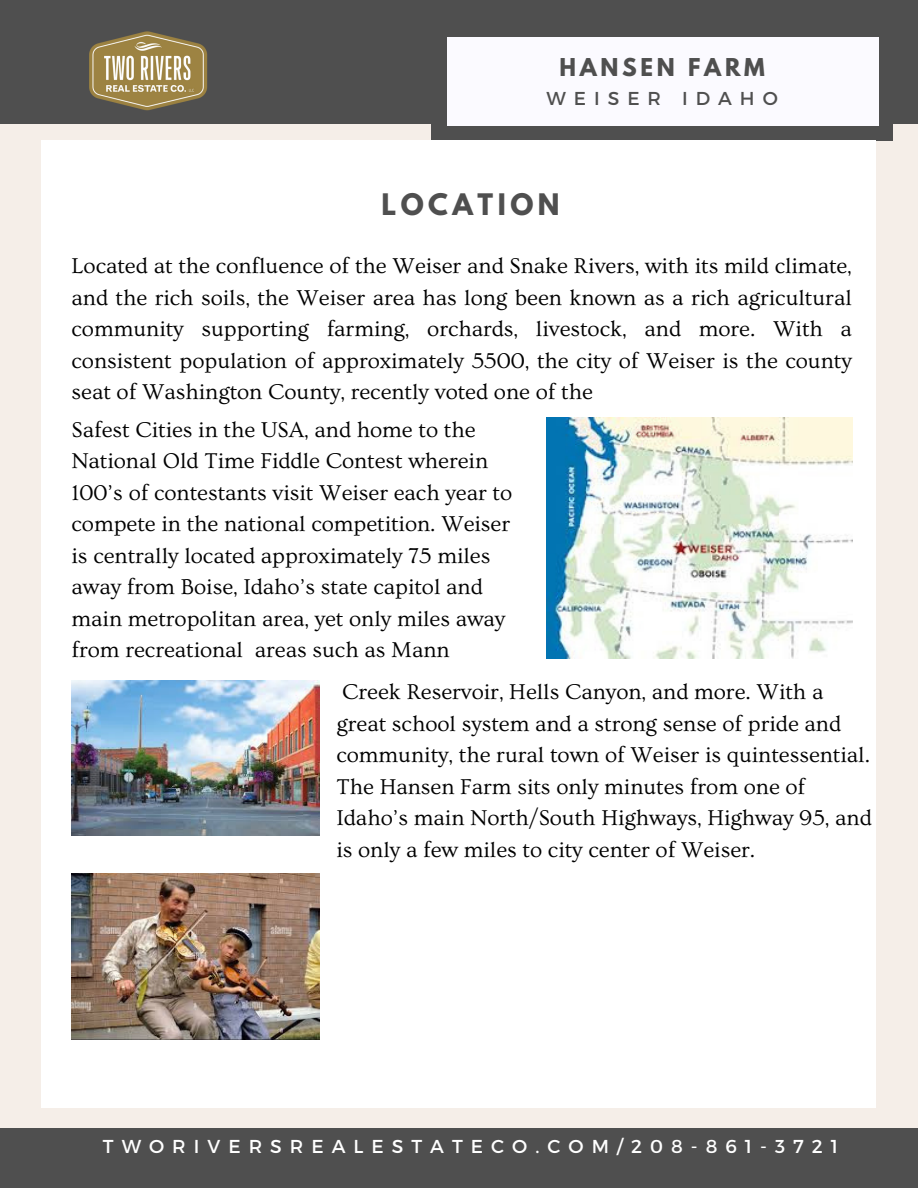
<style>
.page{position:relative;width:918px;height:1188px;background:#f5eee8}
.page>*{position:absolute;margin:0;border:0;box-sizing:border-box;transform-origin:0 0}
.t1{font:700 26.25px "League Spartan";letter-spacing:.17em;color:#4f4f4f}
.t2{font:22.5px/31.5px "Ovo";color:#000}
.t3{font:700 21.75px "League Spartan";letter-spacing:.17em;color:#4f4f4f}
.t4{font:18.75px "Montserrat";letter-spacing:.43em;color:#fff}
.t5{font:18.6px "Montserrat";letter-spacing:.43em;color:#4f4f4f}
</style>
<div class="page">
<div style="left:431px;top:29px;width:462px;height:112px;background:#4f4f4f"></div>
<div style="left:0;top:0;width:918px;height:124px;background:#4f4f4f"></div>
<div style="left:447px;top:37px;width:432px;height:89px;background:#fbfaff"></div>
<div style="left:0;top:1129px;width:918px;height:59px;background:#4f4f4f"></div>
<div style="left:42px;top:141px;width:834px;height:966px;background:#fff"></div>
<img style="left:546px;top:418px;width:306px;height:241px">
<img style="left:72px;top:680px;width:247px;height:155px">
<img style="left:72px;top:873px;width:247px;height:167px">
<img style="left:89px;top:31px;width:119px;height:80px">
<p class="t3" style="left:559px;top:56px;width:207px">HANSEN FARM</p>
<h2 class="t5" style="left:546px;top:86px;width:233px">WEISER IDAHO</h2>
<p class="t1" style="left:381px;top:191px;width:180px">LOCATION</p>
<p class="t2" style="left:72px;top:251px;width:782px;text-align:justify">Located at the confluence of the Weiser and Snake Rivers, with its mild climate, and the rich soils, the Weiser area has long been known as a rich agricultural community supporting farming, orchards, livestock, and more. With a consistent population of approximately 5500, the city of Weiser is the county seat of Washington County, recently voted one of the</p>
<p class="t2" style="left:72px;top:414px;width:442px">Safest Cities in the USA, and home to the National Old Time Fiddle Contest wherein 100’s of contestants visit Weiser each year to compete in the national competition. Weiser is centrally located approximately 75 miles away from Boise, Idaho’s state capitol and main metropolitan area, yet only miles away from recreational areas such as Mann</p>
<h1 class="t2" style="left:336px;top:677px;width:537px">Creek Reservoir, Hells Canyon, and more. With a great school system and a strong sense of pride and community, the rural town of Weiser is quintessential.<br>The Hansen Farm sits only minutes from one of Idaho’s main North/South Highways, Highway 95, and is only a few miles to city center of Weiser.</h1>
<p class="t4" style="left:103px;top:1134px;width:737px">TWORIVERSREALESTATECO.COM/208-861-3721</p>
</div>
